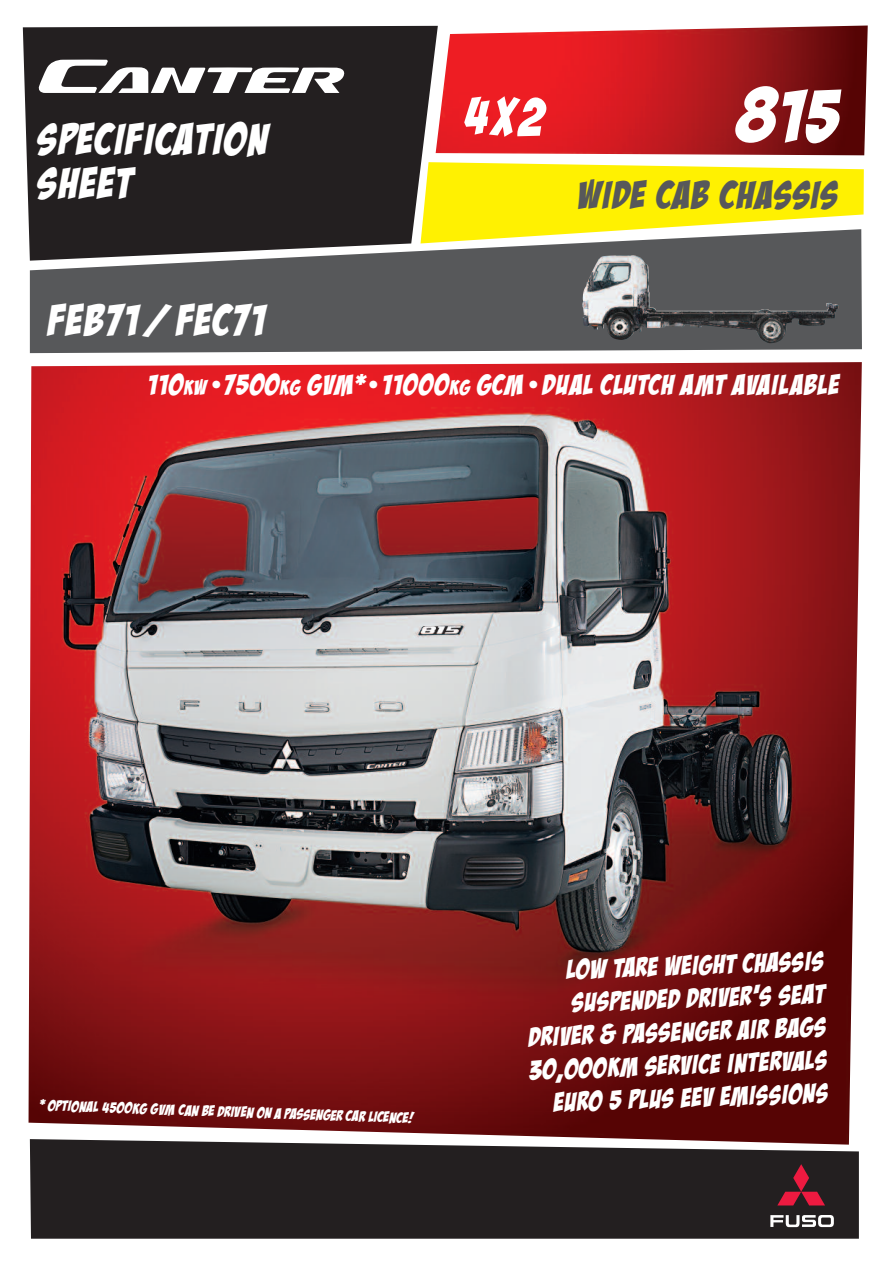
<style>
.page{position:relative;width:893px;height:1263px;background:#fff}
.page>*{position:absolute;margin:0;border:0;box-sizing:border-box;transform-origin:0 0}
.t1{font:43.8px "Bada Boom BB";letter-spacing:.05em;color:#fff}
.t2{font:39px "Bada Boom BB";letter-spacing:.05em;color:#57585a}
.t3{font:28.5px "Bada Boom BB";letter-spacing:.045em;color:#fff}
.t4{font:27px/33px "Bada Boom BB";color:#fff;text-align:right}
.t5{font:15px "Bada Boom BB";color:#fff}
.s1{font-size:21px}
</style>
<div class="page">
<img style="left:438px;top:26px;width:430px;height:129px">
<img style="left:29px;top:362px;width:833px;height:783px">
<div style="left:23px;top:26px;width:415px;height:235px;background:#231f20"></div>
<svg style="left:30px;top:229px;width:832px;height:124px;background:#5d5e5f"></svg>
<svg style="left:30px;top:1139px;width:829px;height:100px;background:#302c2d"></svg>
<svg style="left:420px;top:162px;width:444px;height:81px"></svg>
<img style="left:582px;top:255px;width:257px;height:88px">
<svg style="left:38px;top:60px;width:307px;height:33px"></svg>
<svg style="left:777px;top:1164px;width:48px;height:41px;background:#641d2a"></svg>
<svg style="left:770px;top:1215px;width:64px;height:12px"></svg>
<div style="left:464px;top:96px;width:83px;height:41px;background:#ea1c23"></div>
<svg style="left:735px;top:85px;width:106px;height:59px;background:#7d1012"></svg>
<h1 class="t1" style="left:38px;top:116px;width:232px">SPECIFICATION</h1>
<h1 class="t1" style="left:38px;top:159px;width:95px">SHEET</h1>
<h1 class="t1" style="left:49px;top:297px;width:218px">FEB71/ FEC71</h1>
<h2 class="t2" style="left:578px;top:174px;width:261px">WIDE CAB CHASSIS</h2>
<p class="t3" style="left:148px;top:369px;width:693px">110<span class="s1">KW</span> <sup>•</sup>7500<span class="s1">KG</span> GVM*<sup>•</sup>11000<span class="s1">KG</span> GCM<sup>•</sup>DUAL CLUTCH AMT AVAILABLE</p>
<p class="t5" style="left:40px;top:1097px;width:375px;rotate:2deg">* OPTIONAL 4500KG GVM CAN BE DRIVEN ON A PASSENGER CAR LICENCE!</p>
<p class="t4" style="left:526px;top:955px;width:299px;rotate:-2deg">LOW TARE WEIGHT CHASSIS<br>SUSPENDED DRIVER’S SEAT<br>DRIVER &amp; PASSENGER AIR BAGS<br>30,000KM SERVICE INTERVALS<br>EURO 5 PLUS EEV EMISSIONS</p>
</div>
